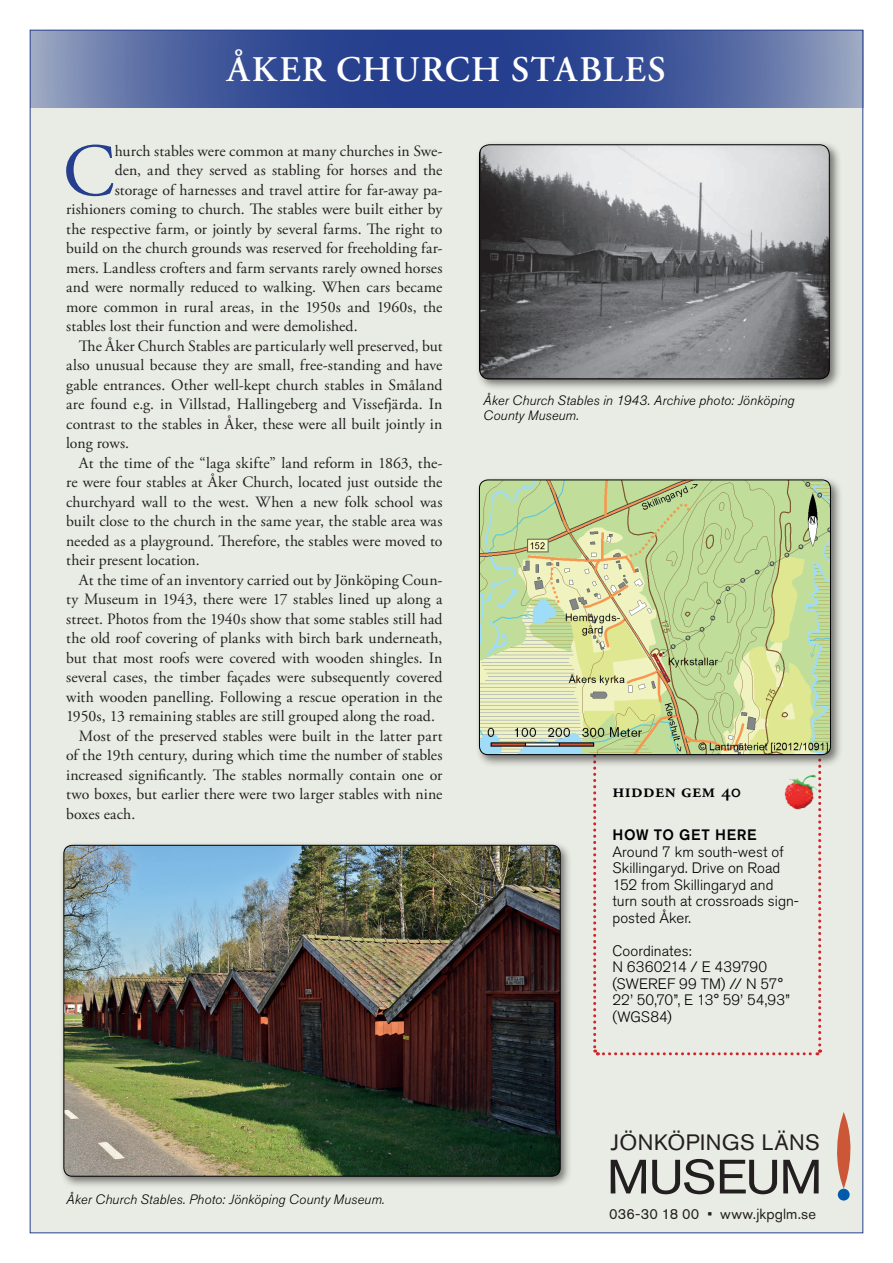
<style>
.page{position:relative;width:893px;height:1263px;background:#fff}
.page>*{position:absolute;margin:0;border:0;box-sizing:border-box;transform-origin:0 0}
.t1{font:74.55px "Adobe Garamond Pro";color:#253f8e}
.t2{font:47.7px "Akzidenz Grotesk Std";letter-spacing:-.025em;color:#231f20;scale:1.09 1}
.t3{font:600 36px "Adobe Garamond Pro";letter-spacing:.04em;color:#fff}
.t4{font:22.05px "Akzidenz Grotesk Std";letter-spacing:.02em;color:#231f20}
.t5{font:600 19.5px "Adobe Garamond Pro";letter-spacing:.02em;color:#000002}
.t6{font:15.75px "Adobe Garamond Pro";letter-spacing:.005em;color:#231f20}
.t7{font:300 15px/16.5px "Akzidenz Grotesk Std";letter-spacing:.005em;color:#000002}
.t8{font:500 15px "Akzidenz Grotesk Std";letter-spacing:.045em;color:#000002}
.t9{font:14.55px "Akzidenz Grotesk Std";letter-spacing:.01em;color:#231f20}
.t10{font:italic 300 13.5px/15.8px "Akzidenz Grotesk Std";letter-spacing:.01em;color:#000002}
</style>
<div class="page">
<div style="left:30px;top:30px;width:833px;height:1203px;background:#e9ece4"></div>
<svg style="left:837px;top:1112px;width:13px;height:77px"></svg>
<div style="left:838px;top:1189px;width:12px;height:11px;background:#015aaa;border-radius:50%"></div>
<svg style="left:593px;top:767px;width:230px;height:289px"></svg>
<svg style="left:30px;top:31px;width:833px;height:77px;background:#485d9d"></svg>
<div style="left:475px;top:476px;width:368px;height:291px;background:#231f20;opacity:.6"></div>
<img style="left:479px;top:480px;width:351px;height:275px">
<div style="left:479px;top:480px;width:352px;height:275px;border:1px solid #000002;border-radius:9px"></div>
<div style="left:475px;top:141px;width:367px;height:251px;background:#231f20;opacity:.6"></div>
<img style="left:479px;top:145px;width:350px;height:234px">
<div style="left:479px;top:145px;width:350px;height:234px;border:1px solid #000002;border-radius:10px"></div>
<div style="left:60px;top:841px;width:513px;height:348px;background:#231f20;opacity:.6"></div>
<img style="left:64px;top:845px;width:496px;height:331px">
<h3 class="t3" style="left:227px;top:49px;width:440px">ÅKER CHURCH STABLES</h3>
<h1 class="t1" style="left:63px;top:127px;width:53px">C</h1>
<p class="t6" style="left:115px;top:142px;width:329px">hurch stables were common at many churches in Swe-</p>
<p class="t6" style="left:115px;top:161px;width:329px">den, and they served as stabling for horses and the</p>
<p class="t6" style="left:115px;top:180px;width:329px">storage of harnesses and travel attire for far-away pa-</p>
<p class="t6" style="left:66px;top:200px;width:378px">rishioners coming to church. The stables were built either by</p>
<p class="t6" style="left:66px;top:219px;width:378px">the respective farm, or jointly by several farms. The right to</p>
<p class="t6" style="left:66px;top:239px;width:378px">build on the church grounds was reserved for freeholding far-</p>
<p class="t6" style="left:66px;top:258px;width:378px">mers. Landless crofters and farm servants rarely owned horses</p>
<p class="t6" style="left:66px;top:278px;width:378px">and were normally reduced to walking. When cars became</p>
<p class="t6" style="left:66px;top:297px;width:378px">more common in rural areas, in the 1950s and 1960s, the</p>
<p class="t6" style="left:66px;top:317px;width:293px">stables lost their function and were demolished.</p>
<p class="t6" style="left:79px;top:336px;width:365px">The Åker Church Stables are particularly well preserved, but</p>
<p class="t6" style="left:66px;top:356px;width:378px">also unusual because they are small, free-standing and have</p>
<p class="t6" style="left:66px;top:375px;width:378px">gable entrances. Other well-kept church stables in Småland</p>
<p class="t6" style="left:66px;top:395px;width:378px">are found e.g. in Villstad, Hallingeberg and Vissefjärda. In</p>
<p class="t6" style="left:66px;top:414px;width:378px">contrast to the stables in Åker, these were all built jointly in</p>
<p class="t6" style="left:66px;top:434px;width:64px">long rows.</p>
<p class="t6" style="left:79px;top:453px;width:365px">At the time of the “laga skifte” land reform in 1863, the-</p>
<p class="t6" style="left:66px;top:473px;width:378px">re were four stables at Åker Church, located just outside the</p>
<p class="t6" style="left:66px;top:492px;width:378px">churchyard wall to the west. When a new folk school was</p>
<p class="t6" style="left:66px;top:512px;width:378px">built close to the church in the same year, the stable area was</p>
<p class="t6" style="left:66px;top:531px;width:378px">needed as a playground. Therefore, the stables were moved to</p>
<p class="t6" style="left:66px;top:551px;width:135px">their present location.</p>
<p class="t6" style="left:79px;top:570px;width:365px">At the time of an inventory carried out by Jönköping Coun-</p>
<p class="t6" style="left:66px;top:590px;width:378px">ty Museum in 1943, there were 17 stables lined up along a</p>
<p class="t6" style="left:66px;top:609px;width:378px">street. Photos from the 1940s show that some stables still had</p>
<p class="t6" style="left:66px;top:629px;width:378px">the old roof covering of planks with birch bark underneath,</p>
<p class="t6" style="left:66px;top:648px;width:378px">but that most roofs were covered with wooden shingles. In</p>
<p class="t6" style="left:66px;top:668px;width:378px">several cases, the timber façades were subsequently covered</p>
<p class="t6" style="left:66px;top:687px;width:378px">with wooden panelling. Following a rescue operation in the</p>
<p class="t6" style="left:66px;top:707px;width:370px">1950s, 13 remaining stables are still grouped along the road.</p>
<p class="t6" style="left:79px;top:726px;width:365px">Most of the preserved stables were built in the latter part</p>
<p class="t6" style="left:66px;top:746px;width:378px">of the 19th century, during which time the number of stables</p>
<p class="t6" style="left:66px;top:765px;width:378px">increased significantly. The stables normally contain one or</p>
<p class="t6" style="left:66px;top:785px;width:378px">two boxes, but earlier there were two larger stables with nine</p>
<p class="t6" style="left:66px;top:804px;width:71px">boxes each.</p>
<p class="t10" style="left:483px;top:392px;width:313px">Åker Church Stables in 1943. Archive photo: Jönköping<br>County Museum.</p>
<p class="t5" style="left:612px;top:779px;width:130px">hidden gem 40</p>
<p class="t8" style="left:612px;top:826px;width:146px">HOW TO GET HERE</p>
<p class="t7" style="left:612px;top:843px;width:188px">Around 7 km south-west of<br>Skillingaryd. Drive on Road<br>152 from Skillingaryd and turn south at crossroads sign&shy;posted Åker.</p>
<p class="t7" style="left:612px;top:942px;width:179px">Coordinates:<br>N 6360214 / E 439790 (SWEREF 99 TM) // N 57°<br>22’ 50,70”, E 13° 59’ 54,93” (WGS84)</p>
<p class="t10" style="left:66px;top:1192px;width:320px">Åker Church Stables. Photo: Jönköping County Museum.</p>
<h3 class="t4" style="left:611px;top:1129px;width:211px">JÖNKÖPINGS LÄNS</h3>
<h2 class="t2" style="left:607px;top:1148px;width:199px">MUSEUM</h2>
<p class="t9" style="left:609px;top:1205px;width:208px">036-30 18 00 • www.jkpglm.se</p>
</div>
